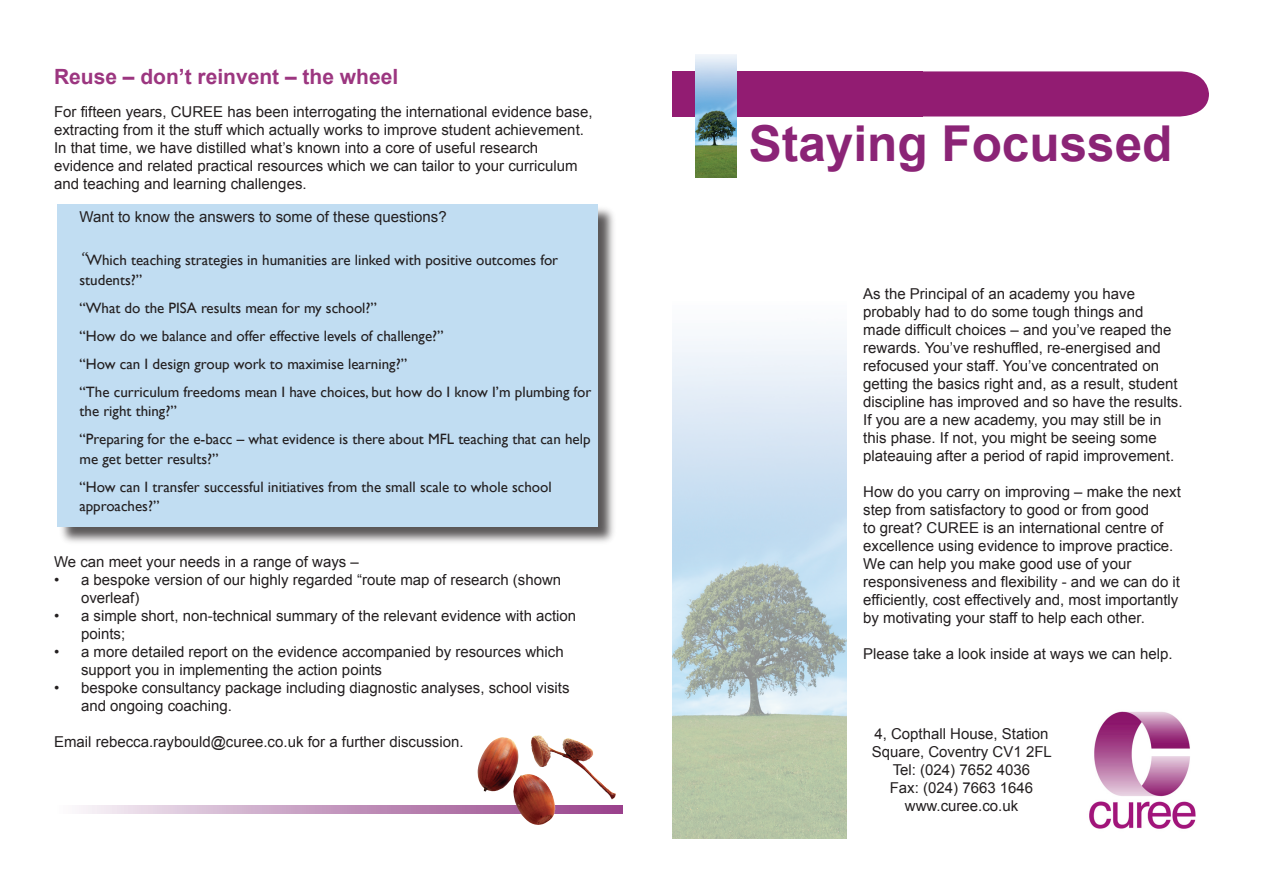
<style>
.page{position:relative;width:1263px;height:893px;background:#fff}
.page>*{position:absolute;margin:0;border:0;box-sizing:border-box;transform-origin:0 0}
.t1{font:700 49.5px "Arial";color:#8b2476}
.t2{font:700 21px "Arial";color:#9c3680}
.t3{font:15px/18px "Arial";color:#231f20}
.t4{font:15px/19.5px "Gill Sans";color:#231f20}
.s1{font-family:"Lucida Calligraphy";font-style:italic}
</style>
<div class="page">
<div style="left:59px;top:206px;width:559px;height:341px;background:#231f20;opacity:.75"></div>
<div style="left:57px;top:204px;width:540px;height:322px;background:#c1ddf2"></div>
<img style="left:672px;top:338px;width:174px;height:501px">
<div style="left:923px;top:71px;width:286px;height:46px;background:#921c72"></div>
<div style="left:672px;top:71px;width:251px;height:46px;background:#921c72"></div>
<img style="left:695px;top:54px;width:41px;height:124px">
<img style="left:1089px;top:711px;width:107px;height:118px">
<svg style="left:79px;top:806px;width:543px;height:7px;background:#ceaac9"></svg>
<img style="left:477px;top:735px;width:139px;height:90px">
<p class="t2" style="left:54px;top:63px;width:346px">Reuse – don’t reinvent – the wheel</p>
<p class="t3" style="left:54px;top:103px;width:540px">For fifteen years, CUREE has been interrogating the international evidence base, extracting from it the stuff which actually works to improve student achievement.<br>In that time, we have distilled what’s known into a core of useful research evidence and related practical resources which we can tailor to your curriculum and teaching and learning challenges.</p>
<p class="t3" style="left:80px;top:208px;width:369px">Want to know the answers to some of these questions?</p>
<p class="t4" style="left:80px;top:251px;width:480px"><span class="s1">“</span>Which teaching strategies in humanities are linked with positive outcomes for students?”</p>
<p class="t4" style="left:80px;top:298px;width:299px">“What do the PISA results mean for my school?”</p>
<p class="t4" style="left:80px;top:326px;width:366px">“How do we balance and offer effective levels of challenge?”</p>
<p class="t4" style="left:80px;top:354px;width:329px">“How can I design group work to maximise learning?”</p>
<p class="t4" style="left:80px;top:382px;width:513px">“The curriculum freedoms mean I have choices, but how do I know I’m plumbing for the right thing?”</p>
<p class="t4" style="left:80px;top:430px;width:512px">“Preparing for the e-bacc – what evidence is there about MFL teaching that can help me get better results?”</p>
<p class="t4" style="left:80px;top:477px;width:474px">“How can I transfer successful initiatives from the small scale to whole school approaches?”</p>
<p class="t3" style="left:54px;top:553px;width:306px">We can meet your needs in a range of ways –</p>
<p class="t3" style="left:81px;top:571px;width:482px">a bespoke version of our highly regarded “route map of research (shown overleaf)</p>
<p class="t3" style="left:81px;top:607px;width:497px">a simple short, non-technical summary of the relevant evidence with action points;</p>
<p class="t3" style="left:81px;top:643px;width:484px">a more detailed report on the evidence accompanied by resources which support you in implementing the action points</p>
<p class="t3" style="left:81px;top:679px;width:490px">bespoke consultancy package including diagnostic analyses, school visits and ongoing coaching.</p>
<p class="t3" style="left:54px;top:733px;width:411px">Email rebecca.raybould@curee.co.uk for a further discussion.</p>
<p class="t3" style="left:54px;top:571px;width:7px">•</p>
<p class="t3" style="left:54px;top:607px;width:7px">•</p>
<p class="t3" style="left:54px;top:643px;width:7px">•</p>
<p class="t3" style="left:54px;top:679px;width:7px">•</p>
<p class="t1" style="left:749px;top:111px;width:425px">Staying Focussed</p>
<p class="t3" style="left:863px;top:285px;width:321px">As the Principal of an academy you have probably had to do some tough things and made difficult choices – and you’ve reaped the rewards. You’ve reshuffled, re-energised and refocused your staff. You’ve concentrated on getting the basics right and, as a result, student discipline has improved and so have the results.<br>If you are a new academy, you may still be in this phase. If not, you might be seeing some plateauing after a period of rapid improvement.</p>
<p class="t3" style="left:863px;top:483px;width:319px">How do you carry on improving – make the next step from satisfactory to good or from good<br>to great? CUREE is an international centre of excellence using evidence to improve practice.<br>We can help you make good use of your responsiveness and flexibility - and we can do it efficiently, cost effectively and, most importantly by motivating your staff to help each other.</p>
<p class="t3" style="left:863px;top:645px;width:311px">Please take a look inside at ways we can help.</p>
<p class="t3" style="left:872px;top:725px;width:182px">4, Copthall House, Station<br>Square, Coventry CV1 2FL</p>
<p class="t3" style="left:893px;top:761px;width:139px">Tel: (024) 7652 4036</p>
<p class="t3" style="left:890px;top:779px;width:145px">Fax: (024) 7663 1646</p>
<p class="t3" style="left:905px;top:797px;width:115px">www.curee.co.uk</p>
</div>
